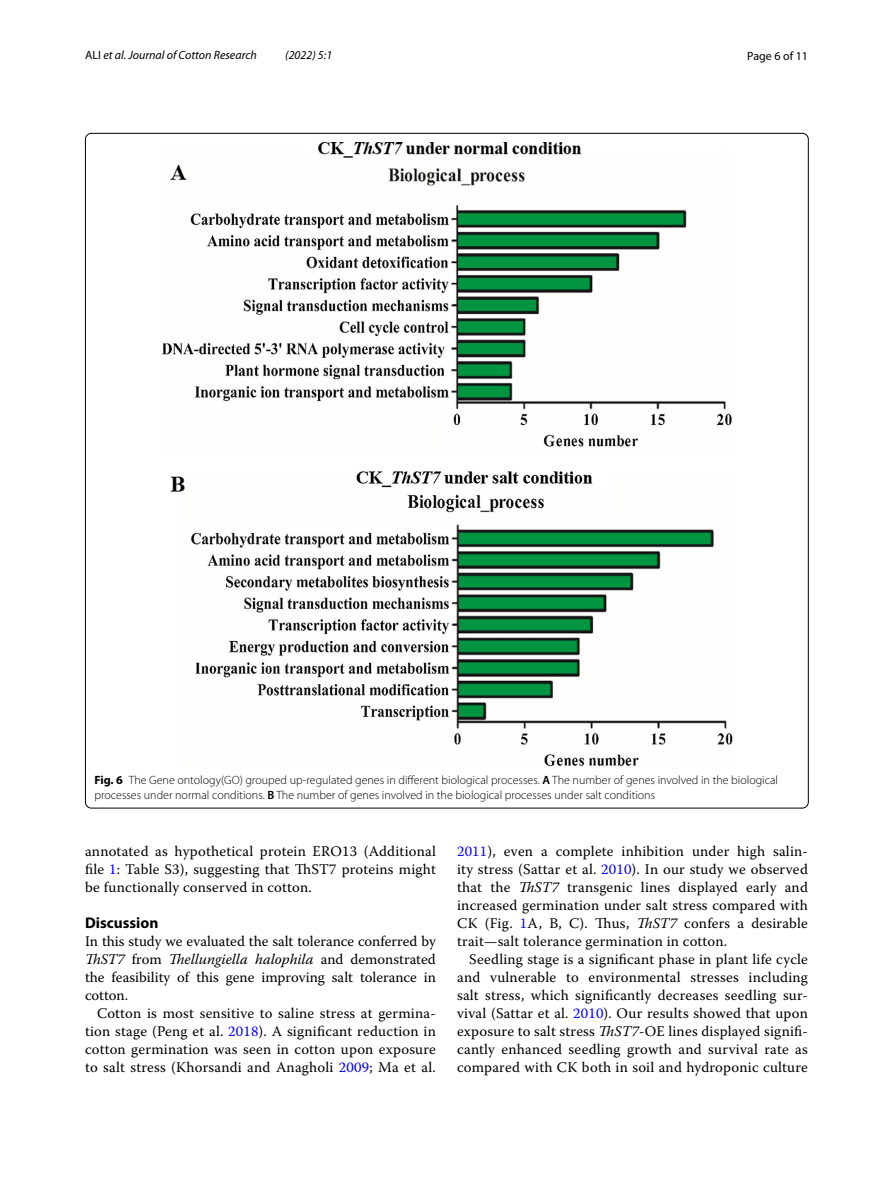
<style>
.page{position:relative;width:893px;height:1187px;background:#fff}
.page>*{position:absolute;margin:0;border:0;box-sizing:border-box;transform-origin:0 0}
.t1{font:700 15.45px "Myriad Pro";color:#000}
.t2{font:14.7px/18px "Warnock Pro";letter-spacing:.015em;color:#000;text-align:justify}
.t3{font:300 12px/15px "Myriad Pro";color:#000}
.t4{font:italic 12px "Myriad Pro";color:#000}
.t5{font:12px "Myriad Pro";color:#000}
.s1{font-style:normal}
.s2{font-weight:700}
.s3{font-weight:600}
.s4{color:#00f}
.s5{font-style:italic}
</style>
<div class="page">
<img style="left:162px;top:142px;width:571px;height:625px">
<p class="t4" style="left:85px;top:48px;width:173px"><span class="s1">ALI</span> et al. Journal of Cotton Research</p>
<p class="t4" style="left:285px;top:48px;width:48px">(2022) 5:1</p>
<p class="t5" style="left:747px;top:48px;width:62px">Page 6 of 11</p>
<p class="t3" style="left:94px;top:772px;width:685px"><span class="s2">Fig. 6</span> The Gene ontology(GO) grouped up-regulated genes in different biological processes. <span class="s3">A</span> The number of genes involved in the biological processes under normal conditions. <span class="s3">B</span> The number of genes involved in the biological processes under salt conditions</p>
<p class="t2" style="left:85px;top:841px;width:352px">annotated as hypothetical protein ERO13 (Additional file <span class="s4">1</span>: Table S3), suggesting that ThST7 proteins might be functionally conserved in cotton.</p>
<p class="t1" style="left:85px;top:912px;width:75px">Discussion</p>
<p class="t2" style="left:85px;top:931px;width:352px">In this study we evaluated the salt tolerance conferred by <span class="s5">ThST7</span> from <span class="s5">Thellungiella halophila</span> and demonstrated the feasibility of this gene improving salt tolerance in cotton.</p>
<p class="t2" style="left:85px;top:1003px;width:352px;text-indent:12px">Cotton is most sensitive to saline stress at germina&shy;tion stage (Peng et al. <span class="s4">2018</span>). A significant reduction in cotton germination was seen in cotton upon exposure to salt stress (Khorsandi and Anagholi <span class="s4">2009</span>; Ma et al.</p>
<p class="t2" style="left:457px;top:841px;width:352px"><span class="s4">2011</span>), even a complete inhibition under high salin&shy;ity stress (Sattar et al. <span class="s4">2010</span>). In our study we observed that the <span class="s5">ThST7</span> transgenic lines displayed early and increased germination under salt stress compared with CK (Fig. <span class="s4">1</span>A, B, C). Thus, <span class="s5">ThST7</span> confers a desirable trait—salt tolerance germination in cotton.</p>
<p class="t2" style="left:457px;top:949px;width:352px;text-indent:12px">Seedling stage is a significant phase in plant life cycle and vulnerable to environmental stresses including salt stress, which significantly decreases seedling sur&shy;vival (Sattar et al. <span class="s4">2010</span>). Our results showed that upon exposure to salt stress <span class="s5">ThST7</span>-OE lines displayed signifi&shy;cantly enhanced seedling growth and survival rate as compared with CK both in soil and hydroponic culture</p>
</div>
